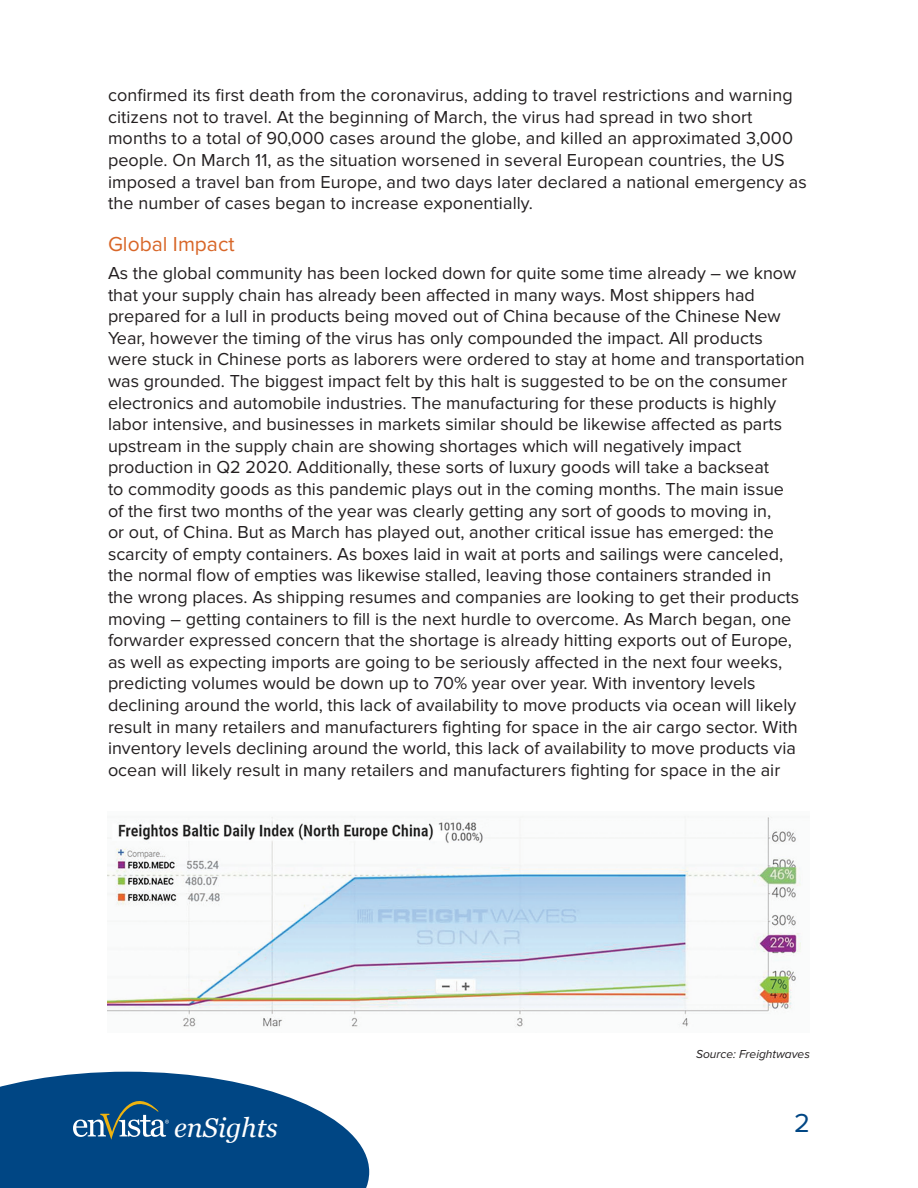
<style>
.page{position:relative;width:918px;height:1188px;background:#fff}
.page>*{position:absolute;margin:0;border:0;box-sizing:border-box;transform-origin:0 0}
.t1{font:italic 27px "Georgia";color:#fff}
.t2{font:27px "Proxima Nova";color:#004684}
.t3{font:21px "Proxima Nova";color:#d86628}
.t4{font:18px/21.6px "Proxima Nova";color:#231f20}
.t5{font:italic 12px "Proxima Nova";color:#231f20}
</style>
<div class="page">
<svg style="left:0;top:1072px;width:369px;height:116px"></svg>
<img style="left:107px;top:817px;width:694px;height:210px">
<p class="t4" style="left:108px;top:85px;width:700px">confirmed its first death from the coronavirus, adding to travel restrictions and warning citizens not to travel. At the beginning of March, the virus had spread in two short months to a total of 90,000 cases around the globe, and killed an approximated 3,000 people. On March 11, as the situation worsened in several European countries, the US imposed a travel ban from Europe, and two days later declared a national emergency as the number of cases began to increase exponentially.</p>
<p class="t3" style="left:108px;top:232px;width:128px">Global Impact</p>
<p class="t4" style="left:108px;top:262px;width:698px">As the global community has been locked down for quite some time already – we know that your supply chain has already been affected in many ways. Most shippers had prepared for a lull in products being moved out of China because of the Chinese New Year, however the timing of the virus has only compounded the impact. All products were stuck in Chinese ports as laborers were ordered to stay at home and transportation was grounded. The biggest impact felt by this halt is suggested to be on the consumer electronics and automobile industries. The manufacturing for these products is highly labor intensive, and businesses in markets similar should be likewise affected as parts upstream in the supply chain are showing shortages which will negatively impact production in Q2 2020. Additionally, these sorts of luxury goods will take a backseat<br>to commodity goods as this pandemic plays out in the coming months. The main issue<br>of the first two months of the year was clearly getting any sort of goods to moving in,<br>or out, of China. But as March has played out, another critical issue has emerged: the scarcity of empty containers. As boxes laid in wait at ports and sailings were canceled, the normal flow of empties was likewise stalled, leaving those containers stranded in<br>the wrong places. As shipping resumes and companies are looking to get their products moving – getting containers to fill is the next hurdle to overcome. As March began, one forwarder expressed concern that the shortage is already hitting exports out of Europe, as well as expecting imports are going to be seriously affected in the next four weeks, predicting volumes would be down up to 70% year over year. With inventory levels declining around the world, this lack of availability to move products via ocean will likely result in many retailers and manufacturers fighting for space in the air cargo sector. With inventory levels declining around the world, this lack of availability to move products via ocean will likely result in many retailers and manufacturers fighting for space in the air</p>
<p class="t5" style="left:696px;top:1045px;width:115px">Source: Freightwaves</p>
<h1 class="t1" style="left:174px;top:1108px;width:105px">enSights</h1>
<h1 class="t2" style="left:794px;top:1108px;width:17px">2</h1>
</div>
